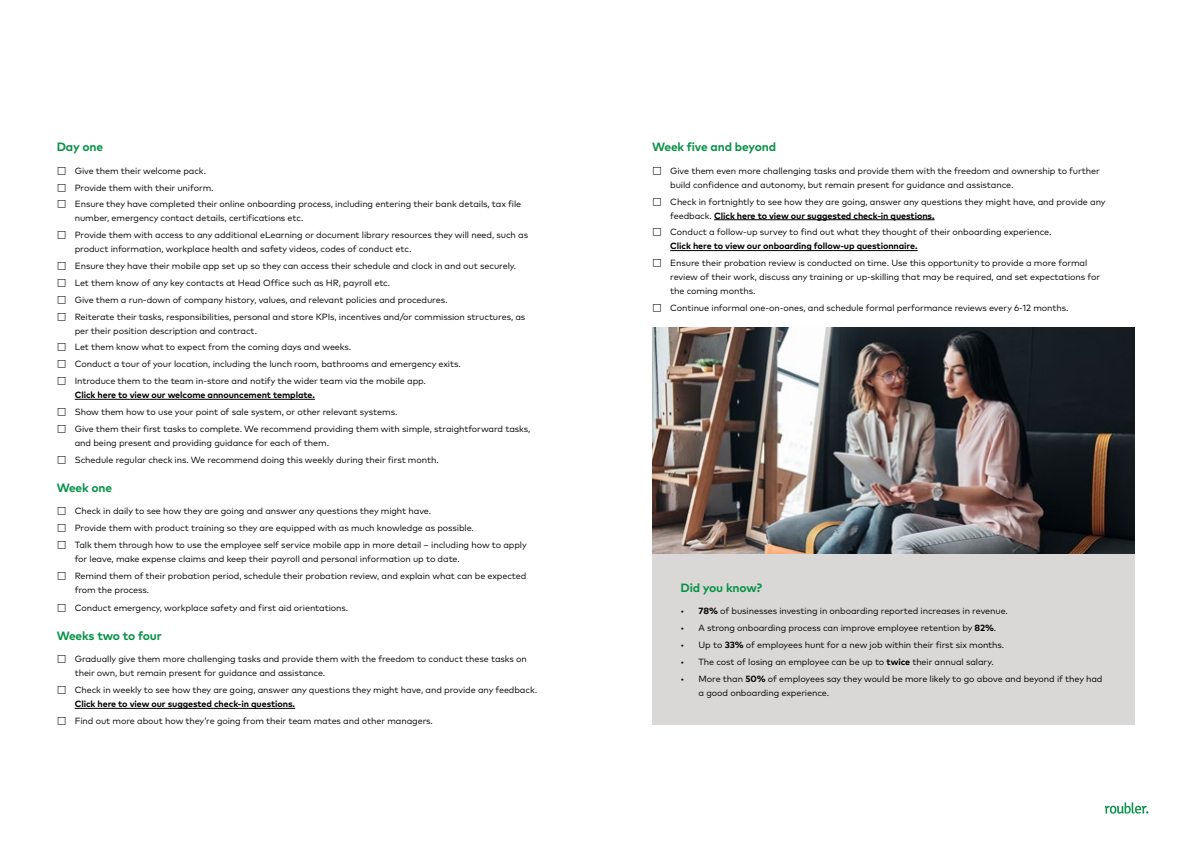
<style>
.page{position:relative;width:1191px;height:842px;background:#fff}
.page>*{position:absolute;margin:0;border:0;box-sizing:border-box;transform-origin:0 0}
.t1{font:700 12px "Mark Pro";letter-spacing:-.01em;color:#089247}
.t2{font:9px/16.8px "Mark Pro";letter-spacing:-.01em;color:#000}
.t3{font:700 9px "Mark Pro";letter-spacing:-.01em;color:#000}
.s1{font-weight:700}
</style>
<div class="page">
<svg style="left:1104px;top:802px;width:44px;height:12px"></svg>
<hr style="left:75px;top:399px;width:240px;height:1px;background:#000">
<hr style="left:75px;top:708px;width:220px;height:1px;background:#000">
<div style="left:652px;top:554px;width:482px;height:170px;background:#d9d8d6"></div>
<img style="left:652px;top:328px;width:482px;height:226px">
<hr style="left:714px;top:219px;width:220px;height:1px;background:#000">
<hr style="left:670px;top:250px;width:247px;height:1px;background:#000">
<h1 class="t1" style="left:57px;top:138px;width:48px">Day one</h1>
<p class="t2" style="left:57px;top:161px;width:466px">☐ Give them their welcome pack.<br>☐ Provide them with their uniform.<br>☐ Ensure they have completed their online onboarding process, including entering their bank details, tax file</p>
<p class="t2" style="left:57px;top:209px;width:473px;text-indent:18px">number, emergency contact details, certifications etc.<br>☐ Provide them with access to any additional eLearning or document library resources they will need, such as</p>
<p class="t2" style="left:57px;top:240px;width:470px;text-indent:18px">product information, workplace health and safety videos, codes of conduct etc.<br>☐ Ensure they have their mobile app set up so they can access their schedule and clock in and out securely. ☐ Let them know of any key contacts at Head Office such as HR, payroll etc.<br>☐ Give them a run-down of company history, values, and relevant policies and procedures.<br>☐ Reiterate their tasks, responsibilities, personal and store KPIs, incentives and/or commission structures, as</p>
<p class="t2" style="left:57px;top:321px;width:405px;text-indent:18px">per their position description and contract.<br>☐ Let them know what to expect from the coming days and weeks.<br>☐ Conduct a tour of your location, including the lunch room, bathrooms and emergency exits. ☐ Introduce them to the team in-store and notify the wider team via the mobile app.</p>
<p class="t3" style="left:75px;top:388px;width:242px">Click here to view our welcome announcement template.</p>
<p class="t2" style="left:57px;top:403px;width:475px">☐ Show them how to use your point of sale system, or other relevant systems.<br>☐ Give them their first tasks to complete. We recommend providing them with simple, straightforward tasks,</p>
<p class="t2" style="left:57px;top:434px;width:383px;text-indent:18px">and being present and providing guidance for each of them.<br>☐ Schedule regular check ins. We recommend doing this weekly during their first month.</p>
<h1 class="t1" style="left:57px;top:478px;width:57px">Week one</h1>
<p class="t2" style="left:57px;top:502px;width:471px">☐ Check in daily to see how they are going and answer any questions they might have.<br>☐ Provide them with product training so they are equipped with as much knowledge as possible.<br>☐ Talk them through how to use the employee self service mobile app in more detail – including how to apply</p>
<p class="t2" style="left:57px;top:550px;width:471px;text-indent:18px">for leave, make expense claims and keep their payroll and personal information up to date.<br>☐ Remind them of their probation period, schedule their probation review, and explain what can be expected</p>
<p class="t2" style="left:57px;top:580px;width:293px;line-height:17.8px;text-indent:18px">from the process.<br>☐ Conduct emergency, workplace safety and first aid orientations.</p>
<h1 class="t1" style="left:57px;top:626px;width:107px">Weeks two to four</h1>
<p class="t2" style="left:75px;top:651px;width:454px;line-height:14px;text-indent:-18px">☐ Gradually give them more challenging tasks and provide them with the freedom to conduct these tasks on their own, but remain present for guidance and assistance.</p>
<p class="t2" style="left:57px;top:681px;width:482px">☐ Check in weekly to see how they are going, answer any questions they might have, and provide any feedback.</p>
<p class="t3" style="left:75px;top:697px;width:222px">Click here to view our suggested check-in questions.</p>
<p class="t2" style="left:57px;top:712px;width:378px">☐ Find out more about how they’re going from their team mates and other managers.</p>
<h1 class="t1" style="left:652px;top:138px;width:125px">Week five and beyond</h1>
<p class="t2" style="left:670px;top:163px;width:431px;line-height:14px;text-indent:-18px">☐ Give them even more challenging tasks and provide them with the freedom and ownership to further build confidence and autonomy, but remain present for guidance and assistance.</p>
<p class="t2" style="left:670px;top:194px;width:437px;line-height:14px;text-indent:-18px">☐ Check in fortnightly to see how they are going, answer any questions they might have, and provide any feedback. <span class="s1">Click here to view our suggested check-in questions.</span></p>
<p class="t2" style="left:652px;top:223px;width:401px">☐ Conduct a follow-up survey to find out what they thought of their onboarding experience.</p>
<p class="t3" style="left:670px;top:239px;width:249px">Click here to view our onboarding follow-up questionnaire.</p>
<p class="t2" style="left:670px;top:255px;width:431px;line-height:14px;text-indent:-18px">☐ Ensure their probation review is conducted on time. Use this opportunity to provide a more formal review of their work, discuss any training or up-skilling that may be required, and set expectations for the coming months.</p>
<p class="t2" style="left:652px;top:299px;width:418px">☐ Continue informal one-on-ones, and schedule formal performance reviews every 6-12 months.</p>
<h1 class="t1" style="left:680px;top:578px;width:83px">Did you know?</h1>
<p class="t2" style="left:680px;top:602px;width:329px">• <span class="s1">78%</span> of businesses investing in onboarding reported increases in revenue.</p>
<p class="t2" style="left:680px;top:619px;width:317px">• A strong onboarding process can improve employee retention by <span class="s1">82%</span>.</p>
<p class="t2" style="left:680px;top:636px;width:325px">• Up to <span class="s1">33%</span> of employees hunt for a new job within their first six months.</p>
<p class="t2" style="left:680px;top:652px;width:315px">• The cost of losing an employee can be up to <span class="s1">twice</span> their annual salary.</p>
<p class="t2" style="left:698px;top:671px;width:405px;line-height:14px;text-indent:-18px">• More than <span class="s1">50%</span> of employees say they would be more likely to go above and beyond if they had a good onboarding experience.</p>
</div>
